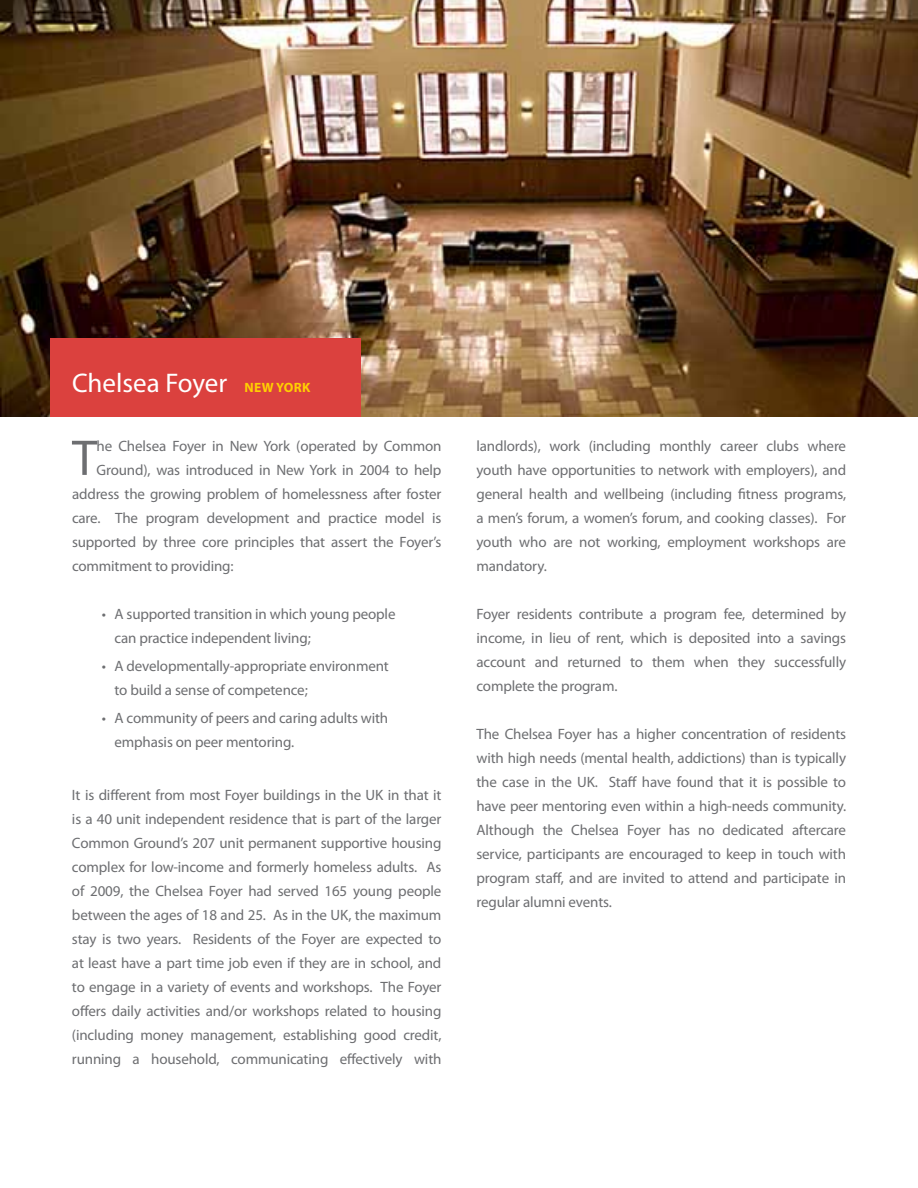
<style>
.page{position:relative;width:918px;height:1188px;background:#fff}
.page>*{position:absolute;margin:0;border:0;box-sizing:border-box;transform-origin:0 0}
.t1{font:50.55px "Myriad Pro";color:#6d6e71}
.t2{font:27px "Myriad Pro";color:#fff}
.t3{font:15px/24px "Myriad Pro";letter-spacing:-.01em;color:#6d6e71;text-align:justify}
.s1{font-weight:700;font-size:13.5px;color:#ffcf01}
</style>
<div class="page">
<img style="left:1px;top:0;width:917px;height:417px">
<div style="left:51px;top:338px;width:310px;height:79px;background:#db413e"></div>
<p class="t2" style="left:72px;top:366px;width:240px">Chelsea Foyer <span class="s1">NEW YORK</span></p>
<p class="t1" style="left:72px;top:427px;width:27px">T</p>
<p class="t3" style="left:97px;top:434px;width:346px">he Chelsea Foyer in New York (operated by Common</p>
<p class="t3" style="left:97px;top:458px;width:346px">Ground), was introduced in New York in 2004 to help</p>
<p class="t3" style="left:72px;top:482px;width:371px">address the growing problem of homelessness after foster</p>
<p class="t3" style="left:72px;top:506px;width:371px">care. The program development and practice model is</p>
<p class="t3" style="left:72px;top:530px;width:371px">supported by three core principles that assert the Foyer’s</p>
<p class="t3" style="left:72px;top:554px;width:163px">commitment to providing:</p>
<p class="t3" style="left:115px;top:602px;width:283px;text-indent:-13px">• A supported transition in which young people can practice independent living;</p>
<p class="t3" style="left:115px;top:654px;width:276px;text-indent:-13px">• A developmentally-appropriate environment to build a sense of competence;</p>
<p class="t3" style="left:115px;top:706px;width:275px;text-indent:-13px">• A community of peers and caring adults with emphasis on peer mentoring.</p>
<p class="t3" style="left:72px;top:782px;width:371px">It is different from most Foyer buildings in the UK in that it is a 40 unit independent residence that is part of the larger Common Ground’s 207 unit permanent supportive housing complex for low-income and formerly homeless adults. As of 2009, the Chelsea Foyer had served 165 young people between the ages of 18 and 25. As in the UK, the maximum stay is two years. Residents of the Foyer are expected to at least have a part time job even if they are in school, and to engage in a variety of events and workshops. The Foyer offers daily activities and/or workshops related to housing (including money management, establishing good credit, running a household, communicating effectively with</p>
<p class="t3" style="left:476px;top:434px;width:371px">landlords), work (including monthly career clubs where youth have opportunities to network with employers), and general health and wellbeing (including fitness programs, a men’s forum, a women’s forum, and cooking classes). For youth who are not working, employment workshops are mandatory.</p>
<p class="t3" style="left:476px;top:602px;width:371px">Foyer residents contribute a program fee, determined by income, in lieu of rent, which is deposited into a savings account and returned to them when they successfully complete the program.</p>
<p class="t3" style="left:476px;top:722px;width:371px">The Chelsea Foyer has a higher concentration of residents with high needs (mental health, addictions) than is typically the case in the UK. Staff have found that it is possible to have peer mentoring even within a high-needs community.<br>Although the Chelsea Foyer has no dedicated aftercare service, participants are encouraged to keep in touch with program staff, and are invited to attend and participate in regular alumni events.</p>
</div>
